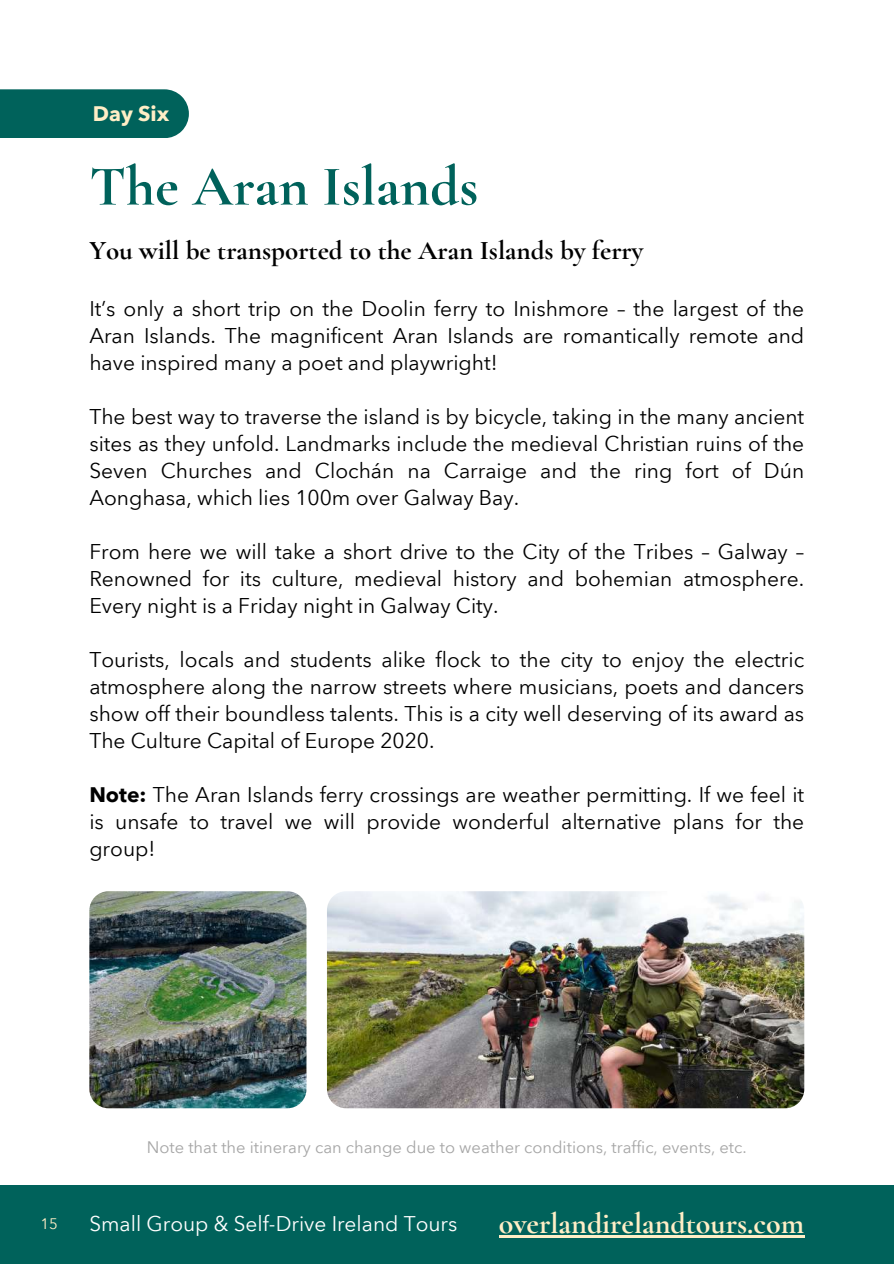
<style>
.page{position:relative;width:894px;height:1264px;background:#fff}
.page>*{position:absolute;margin:0;border:0;box-sizing:border-box;transform-origin:0 0}
.t1{font:700 57px "Cormorant Garamond";color:#00625b}
.t2{font:700 30px "Cormorant Garamond";color:#ffeec6}
.t3{font:700 27px "Cormorant Garamond";color:#000}
.t4{font:21px/27px "Avenir Next Arabic";color:#000;text-align:justify}
.t5{font:700 21px "Avenir Next Arabic";color:#ffeec6}
.t6{font:20.85px "Avenir Next Arabic";color:#fff}
.t7{font:16.5px "Avenir Next Arabic";color:#a6a6a6}
.t8{font:15px "Avenir Next Arabic";color:#ffeec6}
.s1{font-weight:700}
</style>
<div class="page">
<div style="left:0;top:1184px;width:893px;height:79px;background:#00625b"></div>
<div style="left:0;top:89px;width:189px;height:49px;background:#00625b"></div>
<img style="left:327px;top:891px;width:477px;height:217px">
<img style="left:89px;top:891px;width:217px;height:217px;border-radius:19px">
<hr style="left:498px;top:1235px;width:306px;height:2px;background:#ffeec6">
<p class="t5" style="left:93px;top:101px;width:78px">Day Six</p>
<h1 class="t1" style="left:89px;top:152px;width:390px">The Aran Islands</h1>
<p class="t3" style="left:89px;top:234px;width:555px">You will be transported to the Aran Islands by ferry</p>
<p class="t4" style="left:89px;top:295px;width:716px">It’s only a short trip on the Doolin ferry to Inishmore – the largest of the Aran Islands. The magnificent Aran Islands are romantically remote and have inspired many a poet and playwright!</p>
<p class="t4" style="left:89px;top:403px;width:716px">The best way to traverse the island is by bicycle, taking in the many ancient sites as they unfold. Landmarks include the medieval Christian ruins of the Seven Churches and Clochán na Carraige and the ring fort of Dún Aonghasa, which lies 100m over Galway Bay.</p>
<p class="t4" style="left:89px;top:538px;width:716px">From here we will take a short drive to the City of the Tribes – Galway – Renowned for its culture, medieval history and bohemian atmosphere.<br>Every night is a Friday night in Galway City.</p>
<p class="t4" style="left:89px;top:646px;width:716px">Tourists, locals and students alike flock to the city to enjoy the electric atmosphere along the narrow streets where musicians, poets and dancers show off their boundless talents. This is a city well deserving of its award as The Culture Capital of Europe 2020.</p>
<p class="t4" style="left:89px;top:781px;width:716px"><span class="s1">Note:</span> The Aran Islands ferry crossings are weather permitting. If we feel it is unsafe to travel we will provide wonderful alternative plans for the group!</p>
<p class="t7" style="left:147px;top:1137px;width:601px">Note that the itinerary can change due to weather conditions, traffic, events, etc.</p>
<p class="t8" style="left:40px;top:1214px;width:19px">15</p>
<p class="t6" style="left:89px;top:1211px;width:369px">Small Group &amp; Self-Drive Ireland Tours</p>
<h2 class="t2" style="left:498px;top:1205px;width:307px">overlandirelandtours.com</h2>
</div>
